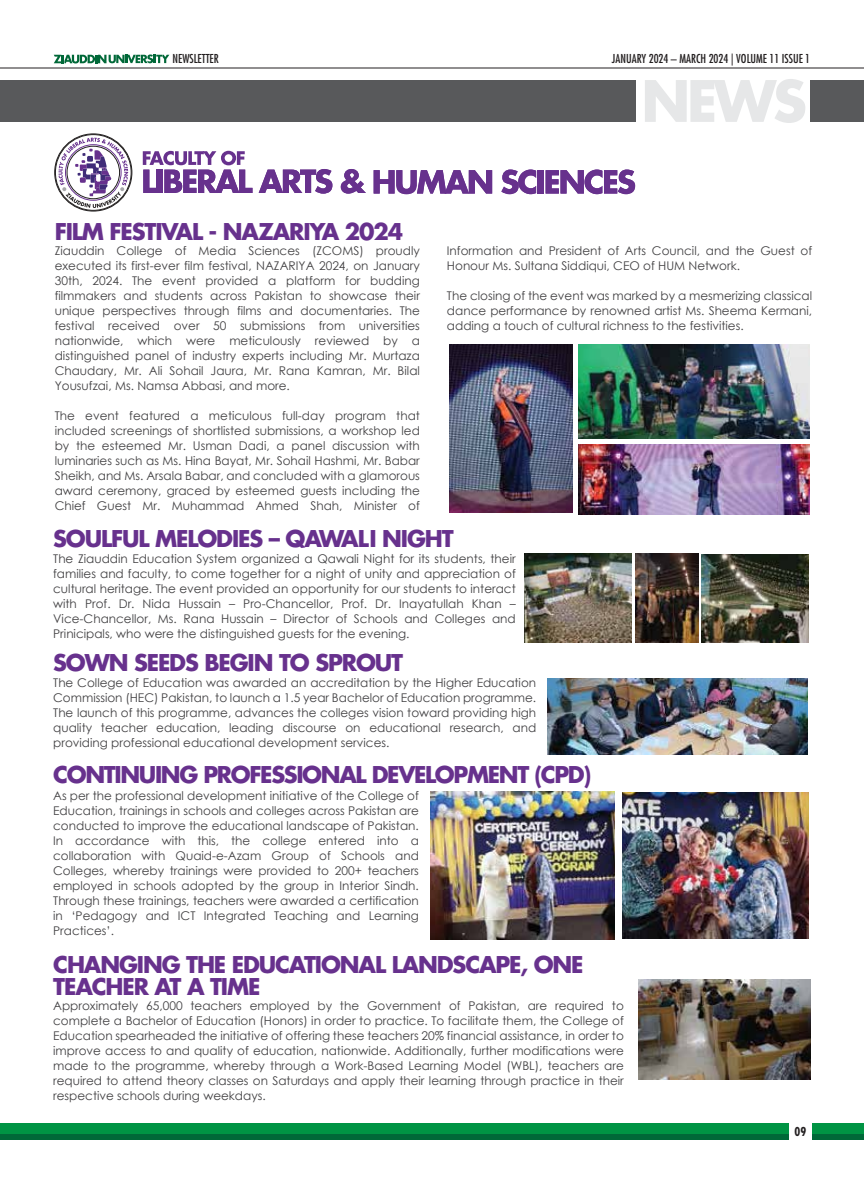
<style>
.page{position:relative;width:864px;height:1188px;background:#fff}
.page>*{position:absolute;margin:0;border:0;box-sizing:border-box;transform-origin:0 0}
.t1{font:700 55.5px "Futura Std";color:#e6e7e8}
.t2{font:700 22.5px/22.5px "Futura Std";letter-spacing:-.05em;color:#67318d}
.t3{font:12px/15px "Century Gothic";color:#414042;text-align:justify}
.t4{font:condensed 12px "Futura Std";color:#231f20}
.t5{font:700 condensed 12px "Futura Std";color:#231f20}
</style>
<div class="page">
<hr style="left:0;top:68px;width:864px;height:1px;background:#231f20">
<div style="left:810px;top:80px;width:54px;height:42px;background:#58595b"></div>
<div style="left:0;top:80px;width:636px;height:42px;background:#58595b"></div>
<svg style="left:54px;top:54px;width:115px;height:10px"></svg>
<div style="left:55px;top:134px;width:77px;height:77px;border:1px solid #221f1f;border-radius:50%"></div>
<svg style="left:58px;top:138px;width:70px;height:70px"></svg>
<svg style="left:143px;top:151px;width:110px;height:42px"></svg>
<svg style="left:259px;top:169px;width:73px;height:25px"></svg>
<svg style="left:341px;top:169px;width:25px;height:25px"></svg>
<svg style="left:374px;top:170px;width:118px;height:24px"></svg>
<svg style="left:501px;top:170px;width:35px;height:24px"></svg>
<div style="left:538px;top:170px;width:6px;height:24px;background:#67318d"></div>
<svg style="left:546px;top:170px;width:89px;height:24px"></svg>
<img style="left:449px;top:344px;width:123px;height:168px">
<img style="left:578px;top:344px;width:231px;height:95px">
<img style="left:525px;top:554px;width:107px;height:88px">
<img style="left:702px;top:554px;width:107px;height:89px">
<img style="left:431px;top:792px;width:184px;height:148px">
<img style="left:623px;top:792px;width:186px;height:146px">
<img style="left:635px;top:554px;width:63px;height:89px">
<img style="left:548px;top:679px;width:260px;height:76px">
<img style="left:638px;top:979px;width:172px;height:100px">
<img style="left:578px;top:444px;width:231px;height:71px">
<div style="left:0;top:1123px;width:864px;height:17px;background:#009444"></div>
<div style="left:0;top:1134px;width:864px;height:6px;background:#006838"></div>
<div style="left:790px;top:1113px;width:22px;height:35px;background:#fff"></div>
<p class="t4" style="left:173px;top:52px;width:48px">NEWSLETTER</p>
<p class="t4" style="left:612px;top:52px;width:200px">JANUARY 2024 – MARCH 2024 | VOLUME 11 ISSUE 1</p>
<h1 class="t1" style="left:641px;top:64px;width:167px">NEWS</h1>
<h2 class="t2" style="left:55px;top:220px;width:350px">FILM FESTIVAL - NAZARIYA 2024</h2>
<p class="t3" style="left:55px;top:243px;width:367px">Ziauddin College of Media Sciences (ZCOMS) proudly executed its first-ever film festival, NAZARIYA 2024, on January 30th, 2024. The event provided a platform for budding filmmakers and students across Pakistan to showcase their unique perspectives through films and documentaries. The festival received over 50 submissions from universities nationwide, which were meticulously reviewed by a distinguished panel of industry experts including Mr. Murtaza Chaudary, Mr. Ali Sohail Jaura, Mr. Rana Kamran, Mr. Bilal Yousufzai, Ms. Namsa Abbasi, and more.</p>
<p class="t3" style="left:55px;top:408px;width:367px">The event featured a meticulous full-day program that included screenings of shortlisted submissions, a workshop led by the esteemed Mr. Usman Dadi, a panel discussion with luminaries such as Ms. Hina Bayat, Mr. Sohail Hashmi, Mr. Babar Sheikh, and Ms. Arsala Babar, and concluded with a glamorous award ceremony, graced by esteemed guests including the Chief Guest Mr. Muhammad Ahmed Shah, Minister of</p>
<p class="t3" style="left:447px;top:243px;width:367px">Information and President of Arts Council, and the Guest of<br>Honour Ms. Sultana Siddiqui, CEO of HUM Network.</p>
<p class="t3" style="left:447px;top:288px;width:367px">The closing of the event was marked by a mesmerizing classical dance performance by renowned artist Ms. Sheema Kermani, adding a touch of cultural richness to the festivities.</p>
<h2 class="t2" style="left:53px;top:527px;width:402px">SOULFUL MELODIES – QAWALI NIGHT</h2>
<p class="t3" style="left:53px;top:551px;width:464px">The Ziauddin Education System organized a Qawali Night for its students, their families and faculty, to come together for a night of unity and appreciation of cultural heritage. The event provided an opportunity for our students to interact with Prof. Dr. Nida Hussain – Pro-Chancellor, Prof. Dr. Inayatullah Khan – Vice-Chancellor, Ms. Rana Hussain – Director of Schools and Colleges and Prinicipals, who were the distinguished guests for the evening.</p>
<p class="t3" style="left:53px;top:675px;width:485px">The College of Education was awarded an accreditation by the Higher Education Commission (HEC) Pakistan, to launch a 1.5 year Bachelor of Education programme.<br>The launch of this programme, advances the colleges vision toward providing high quality teacher education, leading discourse on educational research, and providing professional educational development services.</p>
<h2 class="t2" style="left:53px;top:651px;width:352px">SOWN SEEDS BEGIN TO SPROUT</h2>
<h2 class="t2" style="left:53px;top:763px;width:540px">CONTINUING PROFESSIONAL DEVELOPMENT (CPD)</h2>
<p class="t3" style="left:53px;top:788px;width:367px">As per the professional development initiative of the College of Education, trainings in schools and colleges across Pakistan are conducted to improve the educational landscape of Pakistan.<br>In accordance with this, the college entered into a collaboration with Quaid-e-Azam Group of Schools and Colleges, whereby trainings were provided to 200+ teachers employed in schools adopted by the group in Interior Sindh.<br>Through these trainings, teachers were awarded a certification in ‘Pedagogy and ICT Integrated Teaching and Learning Practices’.</p>
<h2 class="t2" style="left:53px;top:953px;width:532px">CHANGING THE EDUCATIONAL LANDSCAPE, ONE<br>TEACHER AT A TIME</h2>
<p class="t3" style="left:53px;top:998px;width:572px">Approximately 65,000 teachers employed by the Government of Pakistan, are required to complete a Bachelor of Education (Honors) in order to practice. To facilitate them, the College of Education spearheaded the initiative of offering these teachers 20% financial assistance, in order to improve access to and quality of education, nationwide. Additionally, further modifications were made to the programme, whereby through a Work-Based Learning Model (WBL), teachers are required to attend theory classes on Saturdays and apply their learning through practice in their respective schools during weekdays.</p>
<p class="t5" style="left:795px;top:1125px;width:13px">09</p>
</div>
